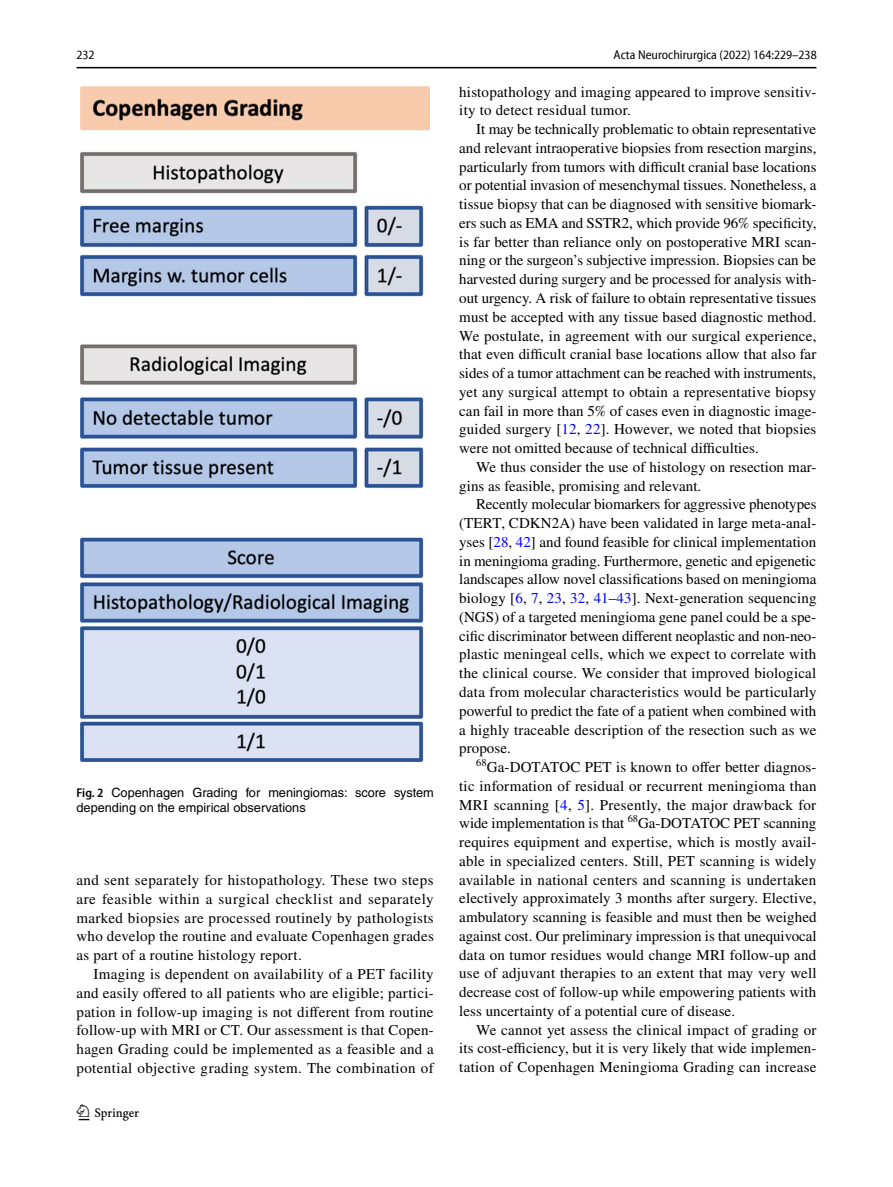
<style>
.page{position:relative;width:893px;height:1187px;background:#fff}
.page>*{position:absolute;margin:0;border:0;box-sizing:border-box;transform-origin:0 0}
.t1{font:22.5px "Springnew Regular 2";color:#000}
.t2{font:15px/18.8px "STIX";letter-spacing:.015em;color:#000;text-align:justify}
.t3{font:12.75px/15px "Helvetica LT Std";color:#000}
.t4{font:semi-condensed 12.75px "Myriad Pro Unic";color:#000}
.s1{font-family:"Myriad Pro";font-weight:600;font-stretch:semi-condensed}
.s2{color:#00f}
</style>
<div class="page">
<hr style="left:77px;top:67px;width:739px;height:1px;background:#000">
<img style="left:81px;top:87px;width:348px;height:674px">
<p class="t4" style="left:77px;top:50px;width:20px">232</p>
<p class="t4" style="left:614px;top:50px;width:205px">Acta Neurochirurgica (2022) 164:229–238</p>
<p class="t3" style="left:77px;top:784px;width:359px"><span class="s1">Fig. 2</span> Copenhagen Grading for meningiomas: score system depending on the empirical observations</p>
<p class="t2" style="left:77px;top:871px;width:359px">and sent separately for histopathology. These two steps are feasible within a surgical checklist and separately marked biopsies are processed routinely by pathologists who develop the routine and evaluate Copenhagen grades as part of a routine histology report.</p>
<p class="t2" style="left:77px;top:965px;width:359px;text-indent:17px">Imaging is dependent on availability of a PET facility and easily offered to all patients who are eligible; partici&shy;pation in follow-up imaging is not different from routine follow-up with MRI or CT. Our assessment is that Copen&shy;hagen Grading could be implemented as a feasible and a potential objective grading system. The combination of</p>
<h1 class="t1" style="left:79px;top:1104px;width:62px">1 3</h1>
<p class="t2" style="left:459px;top:83px;width:359px">histopathology and imaging appeared to improve sensitiv&shy;ity to detect residual tumor.</p>
<p class="t2" style="left:459px;top:121px;width:359px;text-indent:17px">It may be technically problematic to obtain representative and relevant intraoperative biopsies from resection margins, particularly from tumors with difficult cranial base locations or potential invasion of mesenchymal tissues. Nonetheless, a tissue biopsy that can be diagnosed with sensitive biomark&shy;ers such as EMA and SSTR2, which provide 96% specificity, is far better than reliance only on postoperative MRI scan&shy;ning or the surgeon’s subjective impression. Biopsies can be harvested during surgery and be processed for analysis with&shy;out urgency. A risk of failure to obtain representative tissues must be accepted with any tissue based diagnostic method.<br>We postulate, in agreement with our surgical experience, that even difficult cranial base locations allow that also far sides of a tumor attachment can be reached with instruments, yet any surgical attempt to obtain a representative biopsy can fail in more than 5% of cases even in diagnostic image&shy;guided surgery [<span class="s2">12</span>, <span class="s2">22</span>]. However, we noted that biopsies were not omitted because of technical difficulties.</p>
<p class="t2" style="left:459px;top:458px;width:359px;text-indent:17px">We thus consider the use of histology on resection mar&shy;gins as feasible, promising and relevant.</p>
<p class="t2" style="left:459px;top:496px;width:359px;text-indent:17px">Recently molecular biomarkers for aggressive phenotypes (TERT, CDKN2A) have been validated in large meta-anal&shy;yses [<span class="s2">28</span>, <span class="s2">42</span>] and found feasible for clinical implementation in meningioma grading. Furthermore, genetic and epigenetic landscapes allow novel classifications based on meningioma biology [<span class="s2">6</span>, <span class="s2">7</span>, <span class="s2">23</span>, <span class="s2">32</span>, <span class="s2">41</span>–<span class="s2">43</span>]. Next-generation sequencing (NGS) of a targeted meningioma gene panel could be a spe&shy;cific discriminator between different neoplastic and non-neo&shy;plastic meningeal cells, which we expect to correlate with the clinical course. We consider that improved biological data from molecular characteristics would be particularly powerful to predict the fate of a patient when combined with a highly traceable description of the resection such as we propose.</p>
<p class="t2" style="left:459px;top:758px;width:359px;text-indent:17px"><sup>68</sup>Ga-DOTATOC PET is known to offer better diagnos&shy;tic information of residual or recurrent meningioma than MRI scanning [<span class="s2">4</span>, <span class="s2">5</span>]. Presently, the major drawback for wide implementation is that <sup>68</sup>Ga-DOTATOC PET scanning requires equipment and expertise, which is mostly avail&shy;able in specialized centers. Still, PET scanning is widely available in national centers and scanning is undertaken electively approximately 3 months after surgery. Elective, ambulatory scanning is feasible and must then be weighed against cost. Our preliminary impression is that unequivocal data on tumor residues would change MRI follow-up and use of adjuvant therapies to an extent that may very well decrease cost of follow-up while empowering patients with less uncertainty of a potential cure of disease.</p>
<p class="t2" style="left:459px;top:1021px;width:359px;text-indent:17px">We cannot yet assess the clinical impact of grading or its cost-efficiency, but it is very likely that wide implemen&shy;tation of Copenhagen Meningioma Grading can increase</p>
</div>
